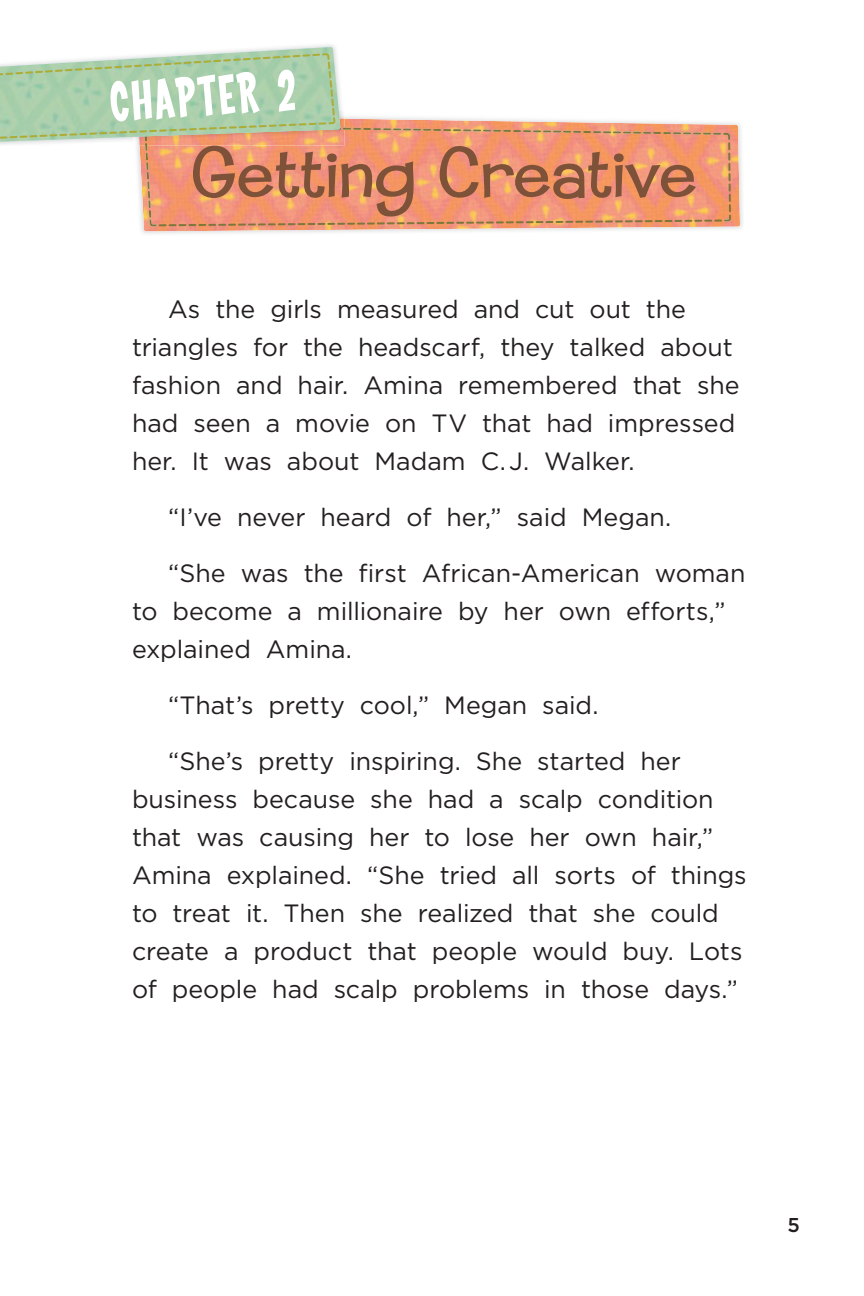
<style>
.page{position:relative;width:864px;height:1296px;background:#fff}
.page>*{position:absolute;margin:0;border:0;box-sizing:border-box;transform-origin:0 0}
.t1{font:76px "Coop OTF Light";letter-spacing:.02em;color:#7e5139}
.t2{font:56px "Coop OTF Bold";color:#fff}
.t3{font:25px/38px "MMH Gotham";color:#231f20}
.t4{font:500 20px "MMH Gotham";color:#231f20}
</style>
<div class="page">
<img style="left:140px;top:121px;width:600px;height:110px">
<svg style="left:0;top:47px;width:732px;height:180px"></svg>
<p class="t2" style="left:107px;top:69px;width:188px;rotate:-4deg">Chapter 2</p>
<p class="t1" style="left:192px;top:144px;width:506px">Getting Creative</p>
<p class="t3" style="left:132px;top:292px;width:609px;text-indent:36px">As the girls measured and cut out the triangles for the headscarf, they talked about fashion and hair. Amina remembered that she had seen a movie on TV that had impressed her. It was about Madam C. J. Walker.</p>
<p class="t3" style="left:168px;top:500px;width:505px">“I’ve never heard of her,” said Megan.</p>
<p class="t3" style="left:132px;top:556px;width:615px;text-indent:36px">“She was the first African-American woman to become a millionaire by her own efforts,” explained Amina.</p>
<p class="t3" style="left:168px;top:688px;width:432px">“That’s pretty cool,” Megan said.</p>
<p class="t3" style="left:132px;top:744px;width:616px;text-indent:36px">“She’s pretty inspiring. She started her business because she had a scalp condition that was causing her to lose her own hair,” Amina explained. “She tried all sorts of things to treat it. Then she realized that she could create a product that people would buy. Lots of people had scalp problems in those days.”</p>
<p class="t4" style="left:788px;top:1217px;width:14px">5</p>
</div>
